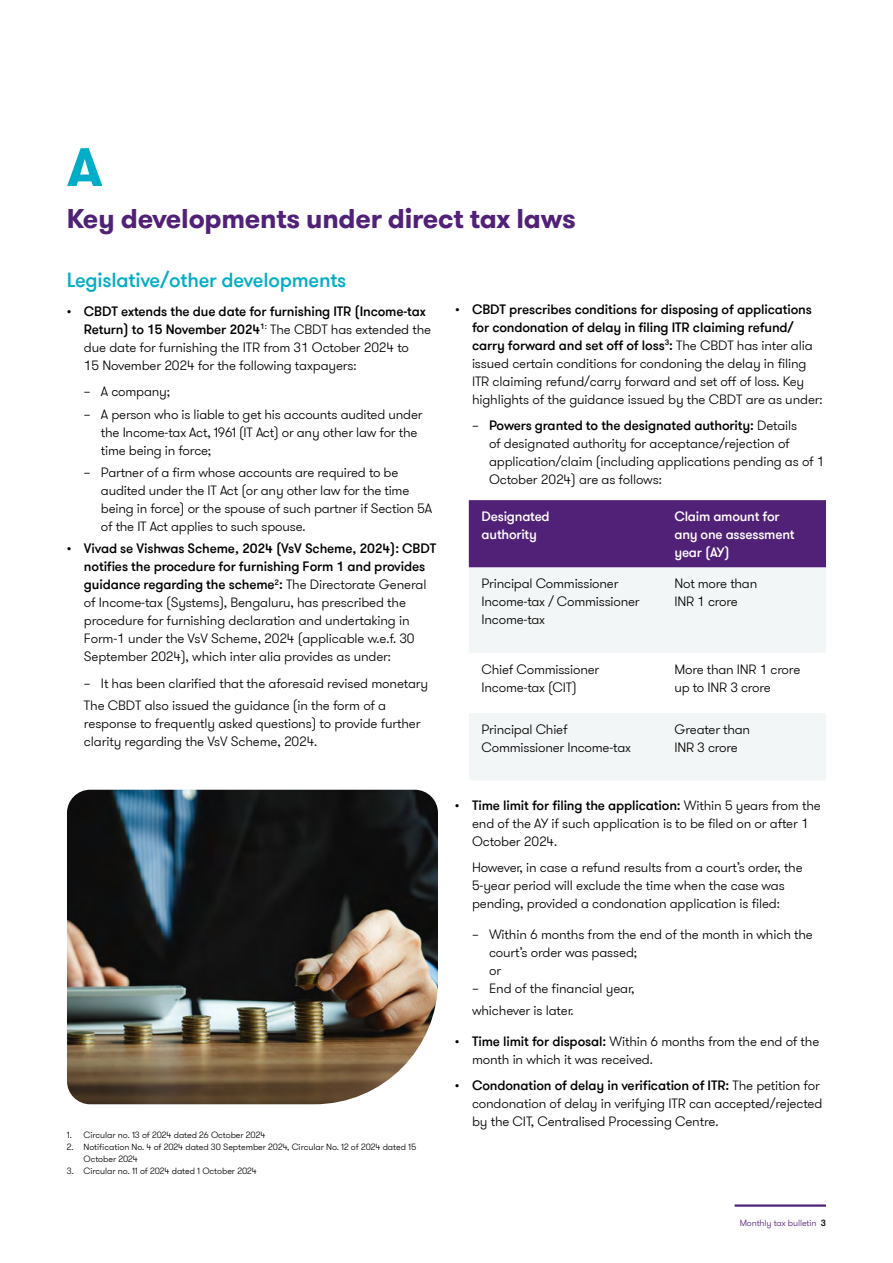
<style>
.page{position:relative;width:893px;height:1263px;background:#fff}
.page>*{position:absolute;margin:0;border:0;box-sizing:border-box;transform-origin:0 0}
.t1{font:700 54px "GT Walsheim Pro";color:#00adc7}
.t2{font:700 27px "GT Walsheim Pro";letter-spacing:-.01em;color:#512178}
.t3{font:500 20.25px "GT Walsheim Pro";letter-spacing:-.01em;color:#00adc7}
.t4{font:300 13.5px/18px "GT Walsheim Pro";letter-spacing:-.01em;color:#000}
.t5{font:500 13.5px/18px "GT Walsheim Pro";letter-spacing:-.015em;color:#fff}
.t6{font:300 9px/12px "GT Walsheim Pro";letter-spacing:-.005em;color:#000}
.t7{font:300 9px "GT Walsheim Pro";letter-spacing:-.01em;color:#512178}
.s1{font-weight:500}
.s2{font-weight:500;color:#000}
</style>
<div class="page">
<hr style="left:735px;top:1204px;width:91px;height:3px;background:#512178">
<div style="left:469px;top:500px;width:357px;height:67px;background:#512178"></div>
<div style="left:469px;top:567px;width:357px;height:213px;background:#f3f6f6"></div>
<svg style="left:469px;top:653px;width:357px;height:60px"></svg>
<img style="left:67px;top:790px;width:371px;height:314px">
<h1 class="t1" style="left:67px;top:132px;width:37px">A</h1>
<h2 class="t2" style="left:67px;top:201px;width:510px">Key developments under direct tax laws</h2>
<h3 class="t3" style="left:67px;top:267px;width:281px">Legislative/other developments</h3>
<p class="t4" style="left:84px;top:302px;width:349px;text-indent:-17px"><span class="s1">• CBDT extends the due date for furnishing ITR (Income-tax Return) to 15 November 2024</span><sup>1:</sup> The CBDT has extended the due date for furnishing the ITR from 31 October 2024 to<br>15 November 2024 for the following taxpayers:</p>
<p class="t4" style="left:84px;top:383px;width:87px">– A company;</p>
<p class="t4" style="left:101px;top:405px;width:323px;text-indent:-17px">– A person who is liable to get his accounts audited under the Income-tax Act, 1961 (IT Act) or any other law for the time being in force;</p>
<p class="t4" style="left:101px;top:463px;width:333px;text-indent:-17px">– Partner of a firm whose accounts are required to be audited under the IT Act (or any other law for the time being in force) or the spouse of such partner if Section 5A of the IT Act applies to such spouse.</p>
<p class="t4" style="left:84px;top:540px;width:354px;text-indent:-17px"><span class="s1">• Vivad se Vishwas Scheme, 2024 (VsV Scheme, 2024): CBDT notifies the procedure for furnishing Form 1 and provides guidance regarding the scheme</span><sup>2</sup><span class="s1">:</span> The Directorate General of Income-tax (Systems), Bengaluru, has prescribed the procedure for furnishing declaration and undertaking in Form-1 under the VsV Scheme, 2024 (applicable w.e.f. 30<br>September 2024), which inter alia provides as under:</p>
<p class="t4" style="left:84px;top:672px;width:346px;line-height:22.2px">– It has been clarified that the aforesaid revised monetary<br>The CBDT also issued the guidance (in the form of a</p>
<p class="t4" style="left:84px;top:714px;width:338px">response to frequently asked questions) to provide further clarity regarding the VsV Scheme, 2024.</p>
<p class="t6" style="left:67px;top:1129px;width:200px">1. Circular no. 13 of 2024 dated 26 October 2024</p>
<p class="t6" style="left:83px;top:1141px;width:334px;text-indent:-16px">2. Notification No. 4 of 2024 dated 30 September 2024, Circular No. 12 of 2024 dated 15<br>October 2024</p>
<p class="t6" style="left:67px;top:1165px;width:191px">3. Circular no. 11 of 2024 dated 1 October 2024</p>
<p class="t4" style="left:472px;top:300px;width:352px;text-indent:-17px"><span class="s1">• CBDT prescribes conditions for disposing of applications for condonation of delay in filing ITR claiming refund/ carry forward and set off of loss</span><sup>3</sup><span class="s1">:</span> The CBDT has inter alia issued certain conditions for condoning the delay in filing ITR claiming refund/carry forward and set off of loss. Key highlights of the guidance issued by the CBDT are as under:</p>
<p class="t4" style="left:489px;top:417px;width:337px;text-indent:-17px">– <span class="s1">Powers granted to the designated authority:</span> Details<br>of designated authority for acceptance/rejection of application/claim (including applications pending as of 1<br>October 2024) are as follows:</p>
<p class="t5" style="left:482px;top:507px;width:70px">Designated authority</p>
<p class="t5" style="left:674px;top:507px;width:122px">Claim amount for any one assessment year (AY)</p>
<p class="t4" style="left:482px;top:575px;width:160px">Principal Commissioner<br>Income-tax / Commissioner<br>Income-tax</p>
<p class="t4" style="left:674px;top:575px;width:84px">Not more than<br>INR 1 crore</p>
<p class="t4" style="left:482px;top:660px;width:119px">Chief Commissioner<br>Income-tax (CIT)</p>
<p class="t4" style="left:674px;top:660px;width:127px">More than INR 1 crore up to INR 3 crore</p>
<p class="t4" style="left:482px;top:720px;width:151px">Principal Chief<br>Commissioner Income-tax</p>
<p class="t4" style="left:674px;top:720px;width:77px">Greater than<br>INR 3 crore</p>
<p class="t4" style="left:472px;top:796px;width:350px;text-indent:-17px"><span class="s1">• Time limit for filing the application:</span> Within 5 years from the end of the AY if such application is to be filed on or after 1<br>October 2024.</p>
<p class="t4" style="left:472px;top:859px;width:332px">However, in case a refund results from a court’s order, the<br>5-year period will exclude the time when the case was pending, provided a condonation application is filed:</p>
<p class="t4" style="left:489px;top:925px;width:325px;text-indent:-17px">– Within 6 months from the end of the month in which the court’s order was passed;<br>or</p>
<p class="t4" style="left:472px;top:977px;width:164px;line-height:22.2px">– End of the financial year, whichever is later.</p>
<p class="t4" style="left:472px;top:1032px;width:349px;text-indent:-17px"><span class="s1">• Time limit for disposal:</span> Within 6 months from the end of the month in which it was received.</p>
<p class="t4" style="left:472px;top:1077px;width:352px;text-indent:-17px"><span class="s1">• Condonation of delay in verification of ITR:</span> The petition for condonation of delay in verifying ITR can accepted/rejected by the CIT, Centralised Processing Centre.</p>
<p class="t7" style="left:740px;top:1217px;width:88px">Monthly tax bulletin <span class="s2">3</span></p>
</div>
